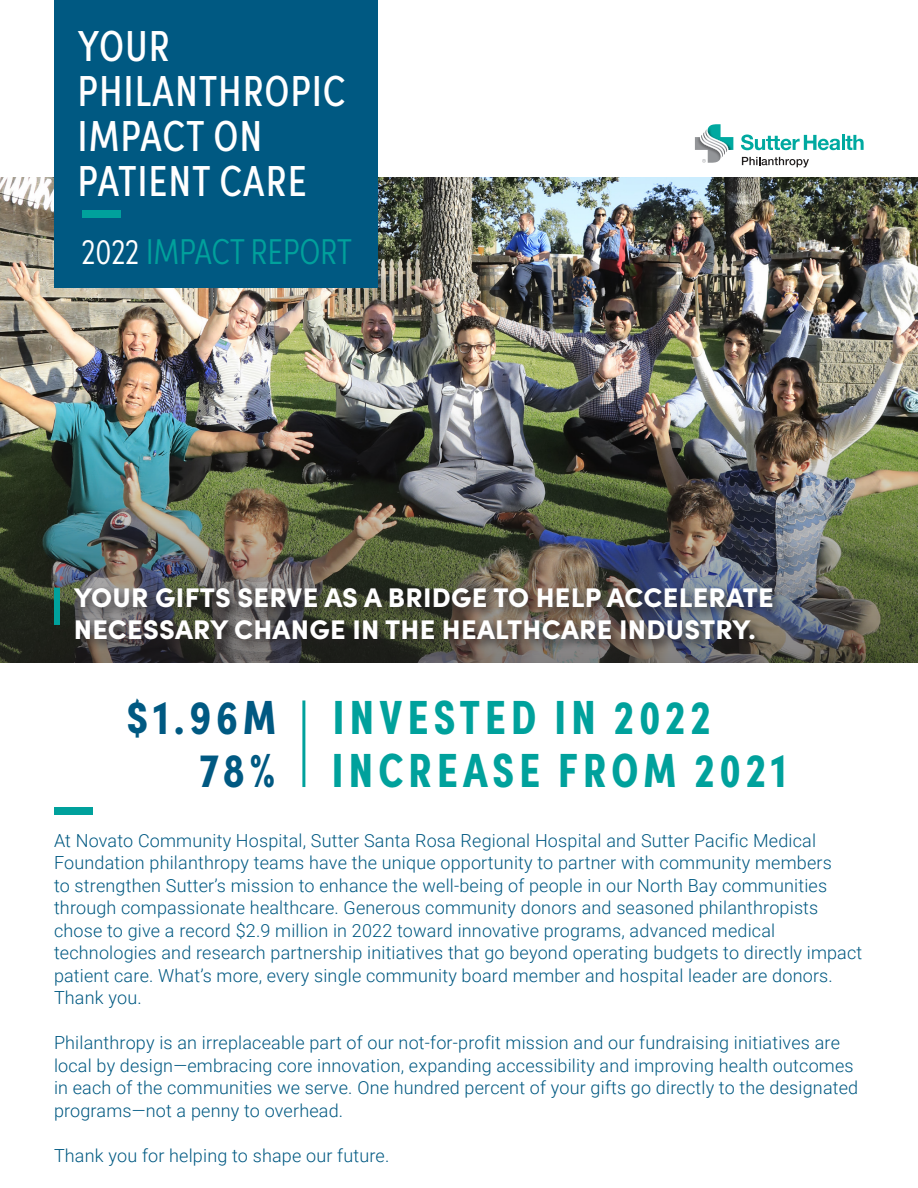
<style>
.page{position:relative;width:918px;height:1188px;background:#fff}
.page>*{position:absolute;margin:0;border:0;box-sizing:border-box;transform-origin:0 0}
.t1{font:700 48px "Sofia Pro Condensed";letter-spacing:.11em;color:#00a19c}
.t2{font:43.5px/45px "Sofia Pro Condensed";letter-spacing:.035em;color:#fff}
.t3{font:300 36px "Sofia Pro Condensed";letter-spacing:.01em;color:#00a19c}
.t4{font:900 27px/32.4px "Sofia Pro";letter-spacing:.01em;color:#fff}
.t5{font:300 18px/22.5px "Roboto";letter-spacing:.01em;color:#005982}
.s1{color:#fff}
.s2{color:#005982}
</style>
<div class="page">
<img style="left:0;top:177px;width:918px;height:486px">
<div style="left:54px;top:807px;width:39px;height:8px;background:#00a19c"></div>
<hr style="left:302px;top:700px;width:3px;height:87px;background:#00a19c">
<svg style="left:742px;top:157px;width:67px;height:10px"></svg>
<svg style="left:741px;top:135px;width:123px;height:15px"></svg>
<svg style="left:695px;top:124px;width:38px;height:39px"></svg>
<div style="left:54px;top:588px;width:6px;height:37px;background:#00a19c"></div>
<div style="left:71px;top:585px;width:714px;height:68px;background:#231f20;opacity:.75"></div>
<div style="left:54px;top:0;width:324px;height:288px;background:#005982"></div>
<div style="left:82px;top:210px;width:39px;height:8px;background:#00a19c"></div>
<p class="t2" style="left:78px;top:21px;width:269px">YOUR<br>PHILANTHROPIC<br>IMPACT ON<br>PATIENT CARE</p>
<p class="t3" style="left:82px;top:225px;width:272px"><span class="s1">2022</span> IMPACT REPORT</p>
<p class="t4" style="left:74px;top:579px;width:702px">YOUR GIFTS SERVE AS A BRIDGE TO HELP ACCELERATE<br>NECESSARY CHANGE IN THE HEALTHCARE INDUSTRY.</p>
<p class="t1" style="left:127px;top:680px;width:586px"><span class="s2">$1.96M</span> INVESTED IN 2022</p>
<p class="t1" style="left:200px;top:733px;width:588px"><span class="s2">78%</span> INCREASE FROM 2021</p>
<p class="t5" style="left:54px;top:828px;width:810px">At Novato Community Hospital, Sutter Santa Rosa Regional Hospital and Sutter Pacific Medical Foundation philanthropy teams have the unique opportunity to partner with community members<br>to strengthen Sutter’s mission to enhance the well-being of people in our North Bay communities through compassionate healthcare. Generous community donors and seasoned philanthropists chose to give a record $2.9 million in 2022 toward innovative programs, advanced medical technologies and research partnership initiatives that go beyond operating budgets to directly impact patient care. What’s more, every single community board member and hospital leader are donors.<br>Thank you.</p>
<p class="t5" style="left:54px;top:1031px;width:806px">Philanthropy is an irreplaceable part of our not-for-profit mission and our fundraising initiatives are local by design—embracing core innovation, expanding accessibility and improving health outcomes in each of the communities we serve. One hundred percent of your gifts go directly to the designated programs—not a penny to overhead.</p>
<p class="t5" style="left:54px;top:1143px;width:337px">Thank you for helping to shape our future.</p>
</div>
